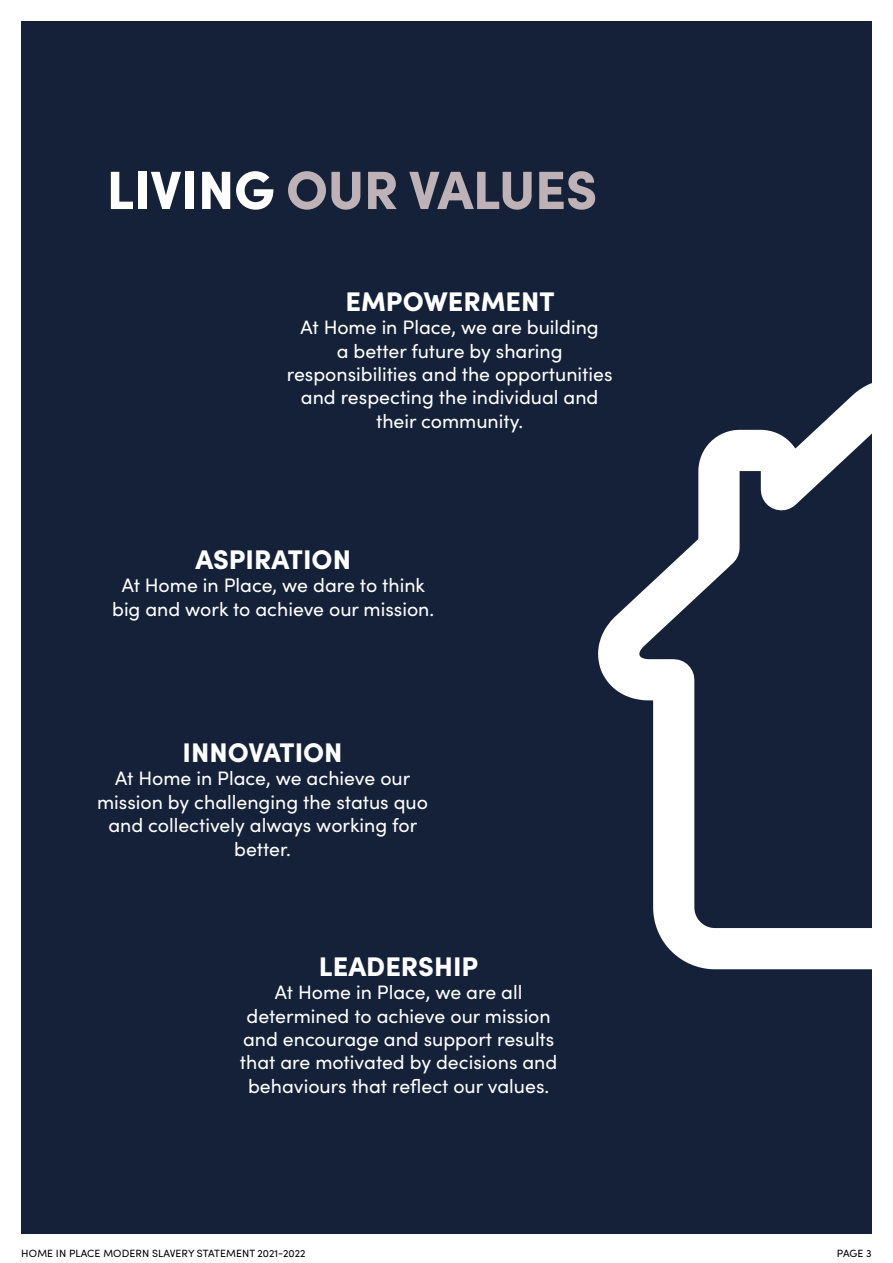
<style>
.page{position:relative;width:893px;height:1263px;background:#fff}
.page>*{position:absolute;margin:0;border:0;box-sizing:border-box;transform-origin:0 0}
.t1{font:900 54px "Sofia Pro";letter-spacing:-.01em;color:#bfb2b6}
.t2{font:900 27px "Sofia Pro";color:#fff}
.t3{font:19.5px/23.4px "Sofia Pro";color:#fff;text-align:center}
.t4{font:10.5px "Sofia Pro";letter-spacing:.01em;color:#000}
.s1{color:#fff}
</style>
<div class="page">
<div style="left:21px;top:21px;width:851px;height:1212px;background:#142139"></div>
<svg style="left:598px;top:383px;width:274px;height:587px"></svg>
<h1 class="t1" style="left:107px;top:148px;width:492px"><span class="s1">LIVING</span> OUR VALUES</h1>
<h2 class="t2" style="left:345px;top:280px;width:211px">EMPOWERMENT</h2>
<p class="t3" style="left:287px;top:315px;width:327px">At Home in Place, we are building<br>a better future by sharing responsibilities and the opportunities and respecting the individual and their community.</p>
<h2 class="t2" style="left:195px;top:538px;width:157px">ASPIRATION</h2>
<p class="t3" style="left:112px;top:573px;width:324px">At Home in Place, we dare to think big and work to achieve our mission.</p>
<h2 class="t2" style="left:182px;top:731px;width:162px">INNOVATION</h2>
<p class="t3" style="left:97px;top:766px;width:332px">At Home in Place, we achieve our mission by challenging the status quo and collectively always working for better.</p>
<h2 class="t2" style="left:319px;top:945px;width:161px">LEADERSHIP</h2>
<p class="t3" style="left:240px;top:980px;width:319px">At Home in Place, we are all determined to achieve our mission and encourage and support results that are motivated by decisions and behaviours that reflect our values.</p>
<p class="t4" style="left:21px;top:1245px;width:286px">HOME IN PLACE MODERN SLAVERY STATEMENT 2021-2022</p>
<p class="t4" style="left:837px;top:1245px;width:36px">PAGE 3</p>
</div>
